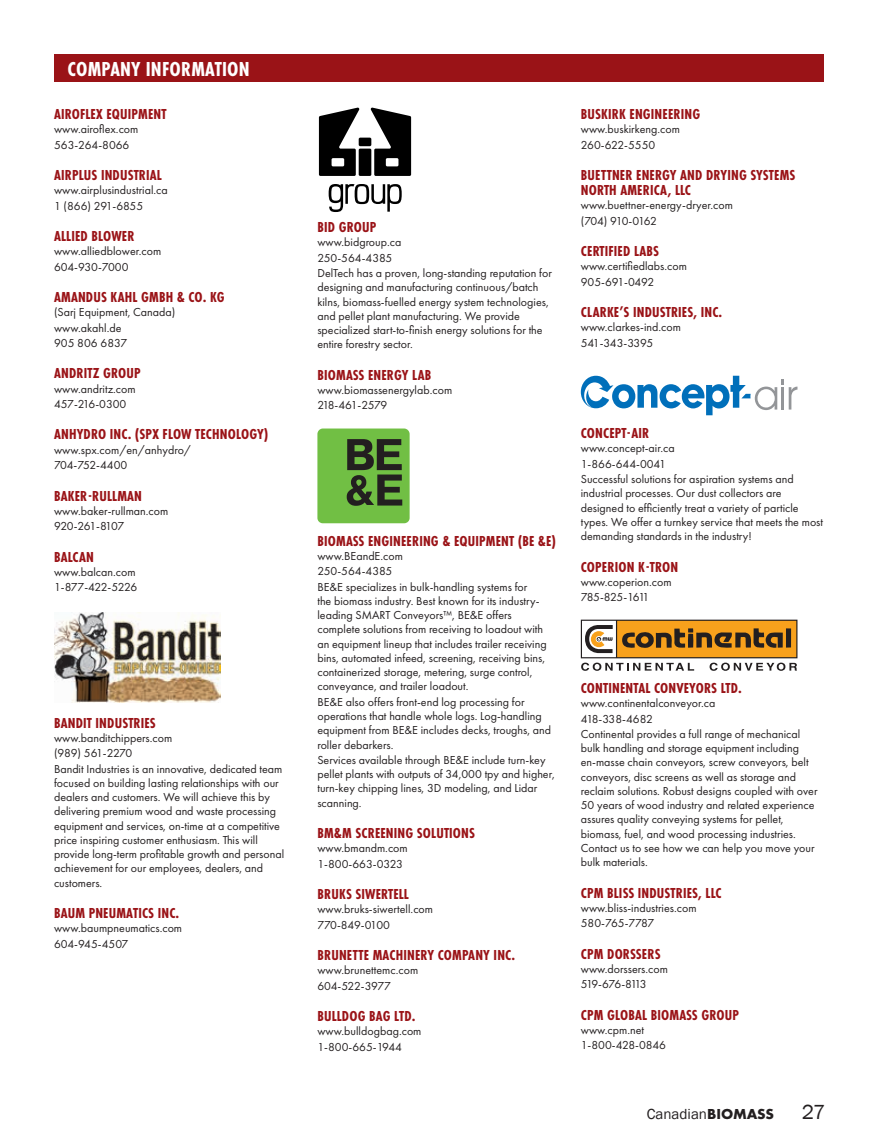
<style>
.page{position:relative;width:878px;height:1148px;background:#fff}
.page>*{position:absolute;margin:0;border:0;box-sizing:border-box;transform-origin:0 0}
.t1{font:700 21px "Futura PT Cond";letter-spacing:.01em;color:#fff}
.t2{font:21px "Franklin Gothic";color:#231f20}
.t3{font:700 15px/15px "Futura PT Cond";letter-spacing:.01em;color:#9a1317}
.t4{font:15px "Franklin Gothic";color:#231f20}
.t5{font:12px/14.5px "Futura PT";color:#231f20}
.s1{font-family:"Futura PT";font-weight:700}
</style>
<div class="page">
<div style="left:54px;top:54px;width:770px;height:27px;background:#9a1317"></div>
<svg style="left:328px;top:184px;width:73px;height:28px"></svg>
<div style="left:358px;top:138px;width:13px;height:8px;background:#000;border-radius:2px"></div>
<div style="left:358px;top:149px;width:13px;height:27px;background:#000"></div>
<svg style="left:370px;top:108px;width:41px;height:68px"></svg>
<svg style="left:319px;top:108px;width:41px;height:68px"></svg>
<div style="left:317px;top:428px;width:92px;height:95px;background:#71bf44;border-radius:5px"></div>
<svg style="left:347px;top:439px;width:55px;height:67px"></svg>
<svg style="left:580px;top:376px;width:217px;height:39px"></svg>
<svg style="left:580px;top:619px;width:217px;height:52px"></svg>
<img style="left:55px;top:613px;width:166px;height:89px">
<h1 class="t1" style="left:68px;top:56px;width:183px">COMPANY INFORMATION</h1>
<p class="t3" style="left:54px;top:107px;width:114px">AIROFLEX EQUIPMENT</p>
<p class="t5" style="left:54px;top:122px;width:86px;line-height:15.3px">www.airoflex.com<br>563-264-8066</p>
<p class="t3" style="left:54px;top:168px;width:109px">AIRPLUS INDUSTRIAL</p>
<p class="t5" style="left:54px;top:183px;width:115px;line-height:15.3px">www.airplusindustrial.ca<br>1 (866) 291-6855</p>
<p class="t3" style="left:54px;top:229px;width:82px">ALLIED BLOWER</p>
<p class="t5" style="left:54px;top:244px;width:109px;line-height:15.3px">www.alliedblower.com<br>604-930-7000</p>
<p class="t3" style="left:54px;top:290px;width:172px">AMANDUS KAHL GMBH &amp; CO. KG</p>
<p class="t5" style="left:54px;top:305px;width:123px;line-height:15.3px">(Sarj Equipment, Canada) www.akahl.de<br>905 806 6837</p>
<p class="t3" style="left:54px;top:366px;width:88px">ANDRITZ GROUP</p>
<p class="t5" style="left:54px;top:381px;width:83px;line-height:15.3px">www.andritz.com<br>457-216-0300</p>
<p class="t3" style="left:54px;top:427px;width:216px">ANHYDRO INC. (SPX FLOW TECHNOLOGY)</p>
<p class="t5" style="left:54px;top:442px;width:138px;line-height:15.3px">www.spx.com/en/anhydro/<br>704-752-4400</p>
<p class="t3" style="left:54px;top:488px;width:89px">BAKER-RULLMAN</p>
<p class="t5" style="left:54px;top:503px;width:116px;line-height:15.3px">www.baker-rullman.com<br>920-261-8107</p>
<p class="t3" style="left:54px;top:549px;width:41px">BALCAN</p>
<p class="t5" style="left:54px;top:564px;width:85px;line-height:15.3px">www.balcan.com<br>1-877-422-5226</p>
<p class="t3" style="left:54px;top:715px;width:103px">BANDIT INDUSTRIES</p>
<p class="t5" style="left:54px;top:730px;width:232px">www.banditchippers.com<br>(989) 561-2270<br>Bandit Industries is an innovative, dedicated team focused on building lasting relationships with our dealers and customers. We will achieve this by delivering premium wood and waste processing equipment and services, on-time at a competitive price inspiring customer enthusiasm. This will provide long-term profitable growth and personal achievement for our employees, dealers, and customers.</p>
<p class="t3" style="left:54px;top:905px;width:127px">BAUM PNEUMATICS INC.</p>
<p class="t5" style="left:54px;top:920px;width:130px;line-height:15.3px">www.baumpneumatics.com<br>604-945-4507</p>
<p class="t3" style="left:317px;top:220px;width:60px">BID GROUP</p>
<p class="t5" style="left:317px;top:235px;width:236px">www.bidgroup.ca<br>250-564-4385<br>DelTech has a proven, long-standing reputation for designing and manufacturing continuous/batch kilns, biomass-fuelled energy system technologies, and pellet plant manufacturing. We provide specialized start-to-finish energy solutions for the entire forestry sector.</p>
<p class="t3" style="left:317px;top:367px;width:115px">BIOMASS ENERGY LAB</p>
<p class="t5" style="left:317px;top:382px;width:136px;line-height:15.3px">www.biomassenergylab.com<br>218-461-2579</p>
<p class="t3" style="left:317px;top:533px;width:240px">BIOMASS ENGINEERING &amp; EQUIPMENT (BE &amp;E)</p>
<p class="t5" style="left:317px;top:548px;width:239px">www.BEandE.com<br>250-564-4385<br>BE&amp;E specializes in bulk-handling systems for<br>the biomass industry. Best known for its industry&shy;leading SMART Conveyors™, BE&amp;E offers complete solutions from receiving to loadout with an equipment lineup that includes trailer receiving bins, automated infeed, screening, receiving bins, containerized storage, metering, surge control, conveyance, and trailer loadout.<br>BE&amp;E also offers front-end log processing for operations that handle whole logs. Log-handling equipment from BE&amp;E includes decks, troughs, and roller debarkers.<br>Services available through BE&amp;E include turn-key pellet plants with outputs of 34,000 tpy and higher, turn-key chipping lines, 3D modeling, and Lidar scanning.</p>
<p class="t3" style="left:317px;top:825px;width:159px">BM&amp;M SCREENING SOLUTIONS</p>
<p class="t5" style="left:317px;top:840px;width:92px;line-height:15.3px">www.bmandm.com<br>1-800-663-0323</p>
<p class="t3" style="left:317px;top:886px;width:93px">BRUKS SIWERTELL</p>
<p class="t5" style="left:317px;top:901px;width:117px;line-height:15.3px">www.bruks-siwertell.com<br>770-849-0100</p>
<p class="t3" style="left:317px;top:947px;width:199px">BRUNETTE MACHINERY COMPANY INC.</p>
<p class="t5" style="left:317px;top:962px;width:102px;line-height:15.3px">www.brunettemc.com<br>604-522-3977</p>
<p class="t3" style="left:317px;top:1008px;width:99px">BULLDOG BAG LTD.</p>
<p class="t5" style="left:317px;top:1023px;width:106px;line-height:15.3px">www.bulldogbag.com<br>1-800-665-1944</p>
<p class="t3" style="left:581px;top:107px;width:121px">BUSKIRK ENGINEERING</p>
<p class="t5" style="left:580px;top:122px;width:101px;line-height:15.3px">www.buskirkeng.com<br>260-622-5550</p>
<p class="t3" style="left:581px;top:168px;width:216px">BUETTNER ENERGY AND DRYING SYSTEMS<br>NORTH AMERICA, LLC</p>
<p class="t5" style="left:580px;top:198px;width:154px;line-height:15.3px">www.buettner-energy-dryer.com (704) 910-0162</p>
<p class="t3" style="left:581px;top:244px;width:80px">CERTIFIED LABS</p>
<p class="t5" style="left:580px;top:259px;width:108px;line-height:15.3px">www.certifiedlabs.com<br>905-691-0492</p>
<p class="t3" style="left:581px;top:305px;width:143px">CLARKE’S INDUSTRIES, INC.</p>
<p class="t5" style="left:580px;top:320px;width:102px;line-height:15.3px">www.clarkes-ind.com<br>541-343-3395</p>
<p class="t3" style="left:581px;top:426px;width:70px">CONCEPT-AIR</p>
<p class="t5" style="left:580px;top:441px;width:244px">www.concept-air.ca<br>1-866-644-0041<br>Successful solutions for aspiration systems and industrial processes. Our dust collectors are designed to efficiently treat a variety of particle types. We offer a turnkey service that meets the most demanding standards in the industry!</p>
<p class="t3" style="left:581px;top:559px;width:99px">COPERION K-TRON</p>
<p class="t5" style="left:580px;top:574px;width:92px;line-height:15.3px">www.coperion.com<br>785-825-1611</p>
<p class="t3" style="left:581px;top:680px;width:162px">CONTINENTAL CONVEYORS LTD.</p>
<p class="t5" style="left:580px;top:696px;width:238px">www.continentalconveyor.ca<br>418-338-4682<br>Continental provides a full range of mechanical bulk handling and storage equipment including en-masse chain conveyors, screw conveyors, belt conveyors, disc screens as well as storage and reclaim solutions. Robust designs coupled with over 50 years of wood industry and related experience assures quality conveying systems for pellet, biomass, fuel, and wood processing industries.<br>Contact us to see how we can help you move your bulk materials.</p>
<p class="t3" style="left:581px;top:885px;width:142px">CPM BLISS INDUSTRIES, LLC</p>
<p class="t5" style="left:580px;top:900px;width:117px;line-height:15.3px">www.bliss-industries.com<br>580-765-7787</p>
<p class="t3" style="left:581px;top:946px;width:81px">CPM DORSSERS</p>
<p class="t5" style="left:580px;top:961px;width:89px;line-height:15.3px">www.dorssers.com<br>519-676-8113</p>
<p class="t3" style="left:581px;top:1007px;width:160px">CPM GLOBAL BIOMASS GROUP</p>
<p class="t5" style="left:580px;top:1022px;width:87px;line-height:15.3px">www.cpm.net<br>1-800-428-0846</p>
<p class="t4" style="left:646px;top:1104px;width:129px">Canadian<span class="s1">BIOMASS</span></p>
<h1 class="t2" style="left:801px;top:1098px;width:25px">27</h1>
</div>
